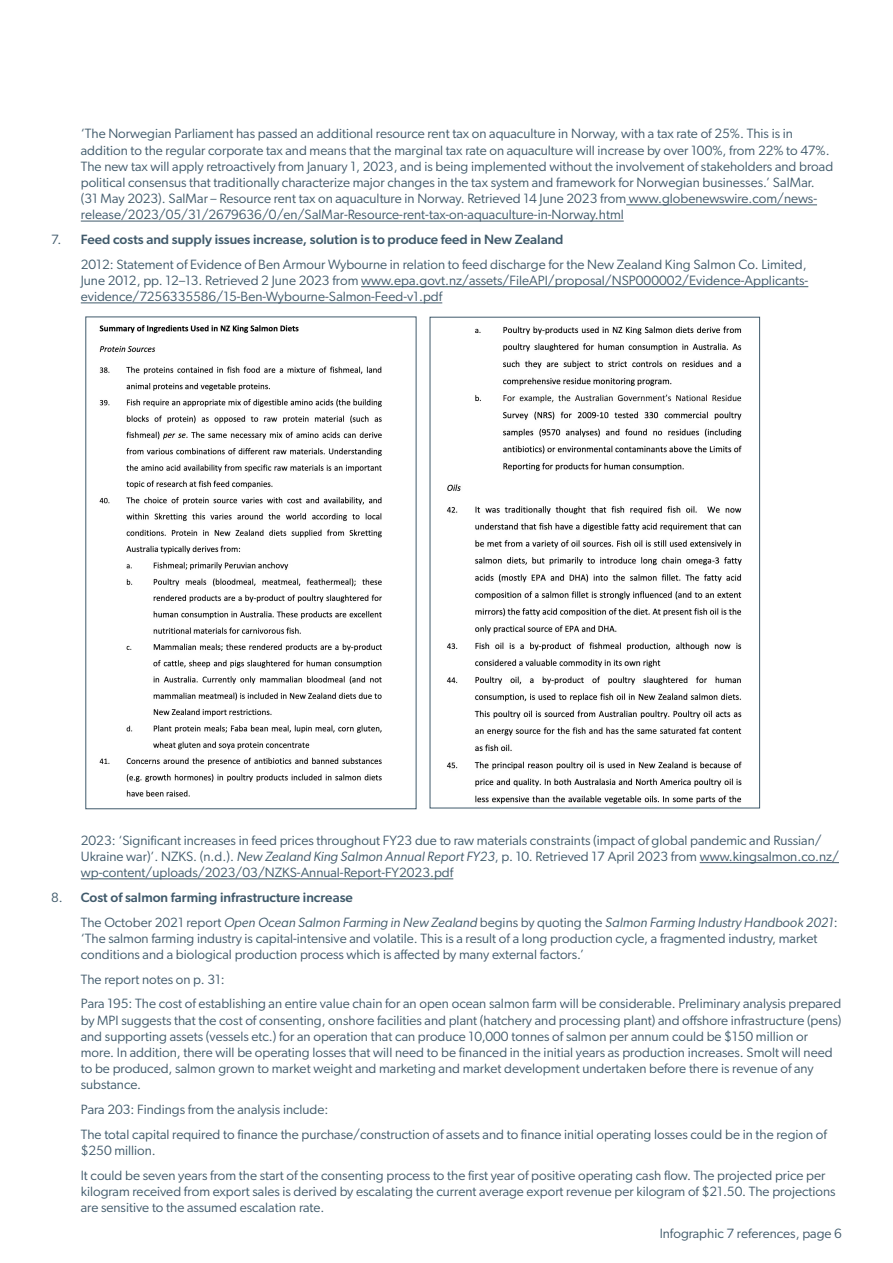
<style>
.page{position:relative;width:893px;height:1263px;background:#fff}
.page>*{position:absolute;margin:0;border:0;box-sizing:border-box;transform-origin:0 0}
.references{font:13.5px/16.2px "Gibson";color:#405a6b}
.references-2{font:500 13.5px "Gibson";color:#405a6b}
.page_numbers{font:13.5px "Gibson";color:#405a6b}
.s1{font-weight:400}
.s2{font-style:italic}
</style>
<div class="page">
<hr style="left:626px;top:205px;width:191px;height:1px;background:#405a6b">
<hr style="left:81px;top:221px;width:543px;height:1px;background:#405a6b">
<hr style="left:361px;top:286px;width:447px;height:1px;background:#405a6b">
<hr style="left:81px;top:303px;width:361px;height:1px;background:#405a6b">
<hr style="left:700px;top:862px;width:139px;height:1px;background:#405a6b">
<hr style="left:81px;top:878px;width:372px;height:1px;background:#405a6b">
<img style="left:99px;top:325px;width:283px;height:472px">
<div style="left:85px;top:316px;width:331px;height:493px;border:1px solid #405a6b"></div>
<img style="left:446px;top:326px;width:296px;height:478px">
<div style="left:430px;top:317px;width:330px;height:491px;border:1px solid #405a6b"></div>
<p class="references" style="left:81px;top:125px;width:754px">‘The Norwegian Parliament has passed an additional resource rent tax on aquaculture in Norway, with a tax rate of 25%. This is in addition to the regular corporate tax and means that the marginal tax rate on aquaculture will increase by over 100%, from 22% to 47%.<br>The new tax will apply retroactively from January 1, 2023, and is being implemented without the involvement of stakeholders and broad political consensus that traditionally characterize major changes in the tax system and framework for Norwegian businesses.’ SalMar. (31 May 2023). SalMar – Resource rent tax on aquaculture in Norway. Retrieved 14 June 2023 from www.globenewswire.com/news&shy;release/2023/05/31/2679636/0/en/SalMar-Resource-rent-tax-on-aquaculture-in-Norway.html</p>
<p class="references-2" style="left:51px;top:231px;width:514px"><span class="s1">7.</span> Feed costs and supply issues increase, solution is to produce feed in New Zealand</p>
<p class="references" style="left:81px;top:256px;width:729px;text-align:justify">2012: Statement of Evidence of Ben Armour Wybourne in relation to feed discharge for the New Zealand King Salmon Co. Limited, June 2012, pp. 12–13. Retrieved 2 June 2023 from www.epa.govt.nz/assets/FileAPI/proposal/NSP000002/Evidence-Applicants&shy;evidence/7256335586/15-Ben-Wybourne-Salmon-Feed-v1.pdf</p>
<p class="references" style="left:81px;top:832px;width:760px">2023: ‘Significant increases in feed prices throughout FY23 due to raw materials constraints (impact of global pandemic and Russian/<br>Ukraine war)’. NZKS. (n.d.). <span class="s2">New Zealand King Salmon Annual Report FY23</span>, p. 10. Retrieved 17 April 2023 from www.kingsalmon.co.nz/ wp-content/uploads/2023/03/NZKS-Annual-Report-FY2023.pdf</p>
<p class="references-2" style="left:51px;top:889px;width:303px"><span class="s1">8.</span> Cost of salmon farming infrastructure increase</p>
<p class="references" style="left:81px;top:914px;width:758px">The October 2021 report <span class="s2">Open Ocean Salmon Farming in New Zealand</span> begins by quoting the <span class="s2">Salmon Farming Industry Handbook 2021</span>: ‘The salmon farming industry is capital-intensive and volatile. This is a result of a long production cycle, a fragmented industry, market conditions and a biological production process which is affected by many external factors.’</p>
<p class="references" style="left:81px;top:971px;width:146px">The report notes on p. 31:</p>
<p class="references" style="left:81px;top:995px;width:762px">Para 195: The cost of establishing an entire value chain for an open ocean salmon farm will be considerable. Preliminary analysis prepared by MPI suggests that the cost of consenting, onshore facilities and plant (hatchery and processing plant) and offshore infrastructure (pens) and supporting assets (vessels etc.) for an operation that can produce 10,000 tonnes of salmon per annum could be $150 million or more. In addition, there will be operating losses that will need to be financed in the initial years as production increases. Smolt will need to be produced, salmon grown to market weight and marketing and market development undertaken before there is revenue of any substance.</p>
<p class="references" style="left:81px;top:1101px;width:249px">Para 203: Findings from the analysis include:</p>
<p class="references" style="left:81px;top:1126px;width:748px">The total capital required to finance the purchase/construction of assets and to finance initial operating losses could be in the region of $250 million.</p>
<p class="references" style="left:81px;top:1167px;width:756px">It could be seven years from the start of the consenting process to the first year of positive operating cash flow. The projected price per kilogram received from export sales is derived by escalating the current average export revenue per kilogram of $21.50. The projections are sensitive to the assumed escalation rate.</p>
<p class="page_numbers" style="left:660px;top:1225px;width:184px">Infographic 7 references, page 6</p>
</div>
